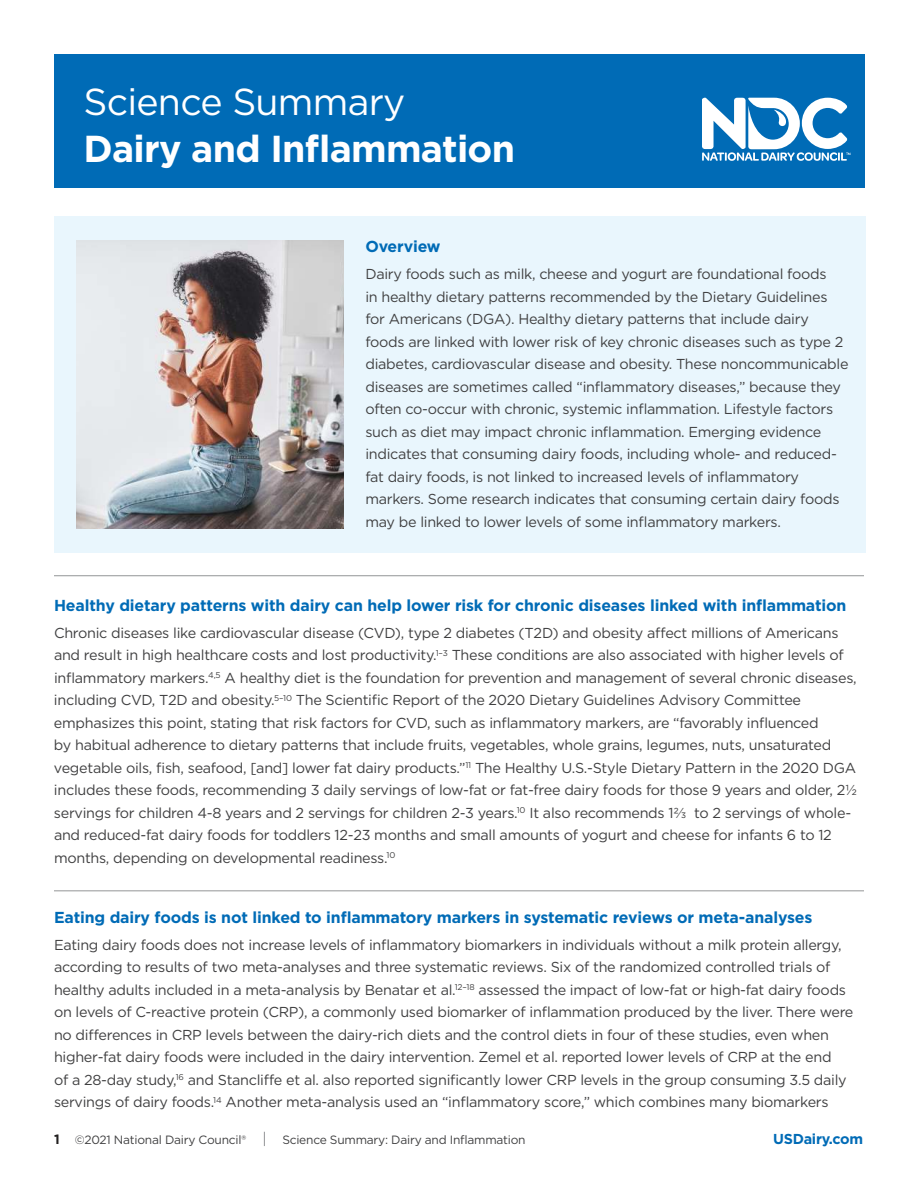
<style>
.page{position:relative;width:918px;height:1188px;background:#fff}
.page>*{position:absolute;margin:0;border:0;box-sizing:border-box;transform-origin:0 0}
.t1{font:700 37.5px "Gotham";letter-spacing:-.02em;color:#fff}
.t2{font:37.5px "Gotham";letter-spacing:-.02em;color:#fff}
.t3{font:700 15.9px "Gotham";letter-spacing:-.01em;color:#006bb6}
.t4{font:14.4px/22.5px "Gotham";letter-spacing:-.02em;color:#404041}
.t5{font:700 14.4px "Gotham";letter-spacing:-.02em;color:#006bb6}
.t6{font:12px "Gotham";letter-spacing:-.02em;color:#404041}
.s1{font-weight:700;font-size:13.5px;color:#221f1f}
</style>
<div class="page">
<div style="left:54px;top:54px;width:810px;height:133px;background:#006bb6"></div>
<svg style="left:702px;top:98px;width:149px;height:63px"></svg>
<svg style="left:264px;top:1132px;width:1px;height:14px"></svg>
<div style="left:54px;top:216px;width:811px;height:337px;background:#e9f6fd"></div>
<hr style="left:54px;top:575px;width:810px;height:1px;background:#939597">
<hr style="left:54px;top:890px;width:810px;height:1px;background:#939597">
<img style="left:76px;top:240px;width:268px;height:289px">
<h1 class="t2" style="left:84px;top:85px;width:323px">Science Summary</h1>
<h1 class="t1" style="left:84px;top:132px;width:433px">Dairy and Inflammation</h1>
<p class="t3" style="left:365px;top:239px;width:77px">Overview</p>
<p class="t4" style="left:365px;top:263px;width:485px">Dairy foods such as milk, cheese and yogurt are foundational foods<br>in healthy dietary patterns recommended by the Dietary Guidelines for Americans (DGA). Healthy dietary patterns that include dairy foods are linked with lower risk of key chronic diseases such as type 2 diabetes, cardiovascular disease and obesity. These noncommunicable diseases are sometimes called “inflammatory diseases,” because they often co-occur with chronic, systemic inflammation. Lifestyle factors such as diet may impact chronic inflammation. Emerging evidence indicates that consuming dairy foods, including whole- and reduced&shy;fat dairy foods, is not linked to increased levels of inflammatory markers. Some research indicates that consuming certain dairy foods may be linked to lower levels of some inflammatory markers.</p>
<p class="t3" style="left:54px;top:598px;width:794px">Healthy dietary patterns with dairy can help lower risk for chronic diseases linked with inflammation</p>
<p class="t4" style="left:54px;top:622px;width:805px">Chronic diseases like cardiovascular disease (CVD), type 2 diabetes (T2D) and obesity affect millions of Americans and result in high healthcare costs and lost productivity.<sup>1–3</sup> These conditions are also associated with higher levels of inflammatory markers.<sup>4,5</sup> A healthy diet is the foundation for prevention and management of several chronic diseases, including CVD, T2D and obesity.<sup>5–10</sup> The Scientific Report of the 2020 Dietary Guidelines Advisory Committee emphasizes this point, stating that risk factors for CVD, such as inflammatory markers, are “favorably influenced<br>by habitual adherence to dietary patterns that include fruits, vegetables, whole grains, legumes, nuts, unsaturated vegetable oils, fish, seafood, [and] lower fat dairy products.”<sup>11</sup> The Healthy U.S.-Style Dietary Pattern in the 2020 DGA includes these foods, recommending 3 daily servings of low-fat or fat-free dairy foods for those 9 years and older, 2½ servings for children 4-8 years and 2 servings for children 2-3 years.<sup>10</sup> It also recommends 1⅔ to 2 servings of whole&shy;and reduced-fat dairy foods for toddlers 12-23 months and small amounts of yogurt and cheese for infants 6 to 12 months, depending on developmental readiness.<sup>10</sup></p>
<p class="t3" style="left:54px;top:910px;width:760px">Eating dairy foods is not linked to inflammatory markers in systematic reviews or meta-analyses</p>
<p class="t4" style="left:54px;top:934px;width:801px">Eating dairy foods does not increase levels of inflammatory biomarkers in individuals without a milk protein allergy, according to results of two meta-analyses and three systematic reviews. Six of the randomized controlled trials of healthy adults included in a meta-analysis by Benatar et al.<sup>12–18</sup> assessed the impact of low-fat or high-fat dairy foods on levels of C-reactive protein (CRP), a commonly used biomarker of inflammation produced by the liver. There were no differences in CRP levels between the dairy-rich diets and the control diets in four of these studies, even when higher-fat dairy foods were included in the dairy intervention. Zemel et al. reported lower levels of CRP at the end<br>of a 28-day study,<sup>16</sup> and Stancliffe et al. also reported significantly lower CRP levels in the group consuming 3.5 daily servings of dairy foods.<sup>14</sup> Another meta-analysis used an “inflammatory score,” which combines many biomarkers</p>
<p class="t6" style="left:54px;top:1134px;width:194px"><span class="s1">1</span> ©2021 National Dairy Council®</p>
<p class="t6" style="left:282px;top:1134px;width:245px">Science Summary: Dairy and Inflammation</p>
<p class="t5" style="left:773px;top:1132px;width:91px">USDairy.com</p>
</div>
